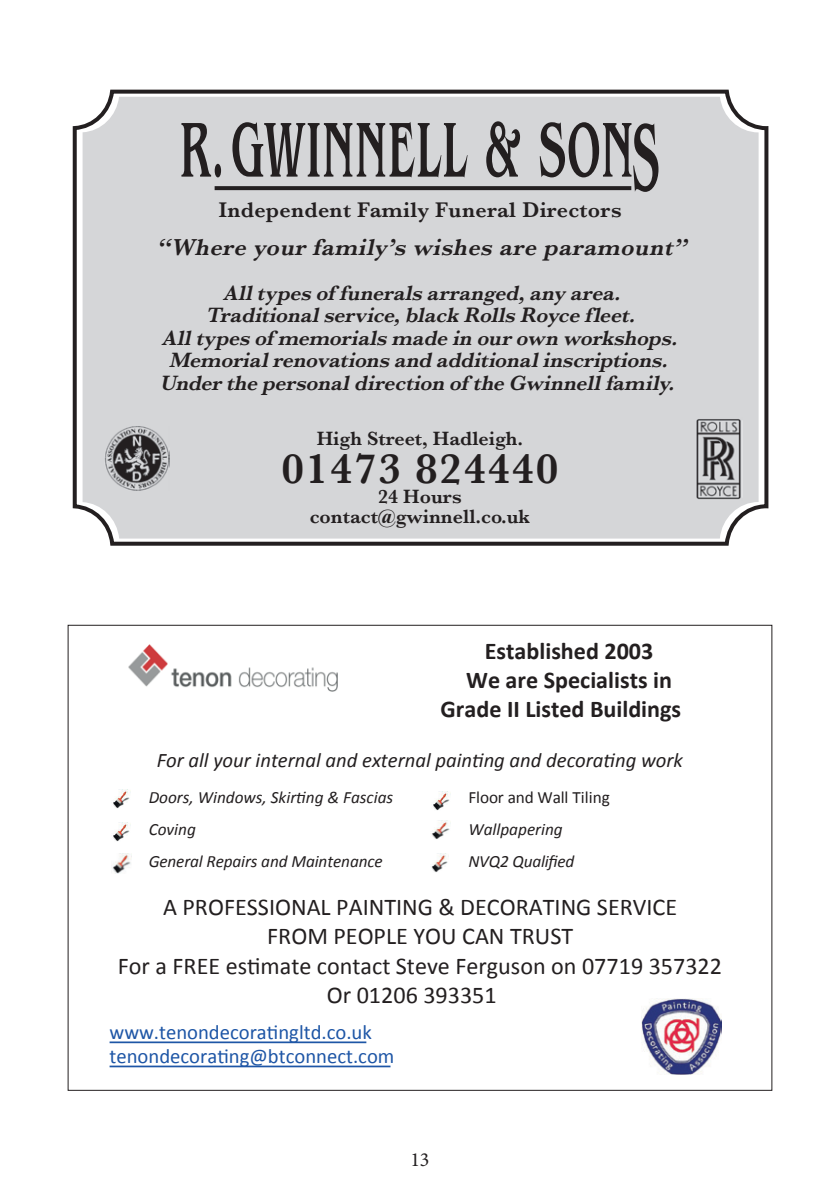
<style>
.page{position:relative;width:840px;height:1191px;background:#fff}
.page>*{position:absolute;margin:0;border:0;box-sizing:border-box;transform-origin:0 0}
.t1{font:500 condensed 81.6px "Benguiat Pro ITC";color:#231f20;scale:.67 1}
.t2{font:600 44px "Baskerville";letter-spacing:.045em;color:#231f20}
.t3{font:24.2px "Calibri";color:#231f20}
.t4{font:700 24.2px "Calibri";color:#231f20}
.t5{font:italic 600 24px "Baskerville";color:#231f20}
.t6{font:600 22px "Baskerville";letter-spacing:.015em;color:#231f20}
.t7{font:italic 600 21.6px/22.4px "Baskerville";color:#231f20;text-align:center}
.t8{font:20.6px/24.2px "Calibri";color:#1e56a6}
.t9{font:italic 20.6px "Calibri";color:#231f20}
.t10{font:600 20px/20px "Baskerville";color:#231f20;text-align:center}
.t11{font:20px "Minion Pro";color:#231f20}
.t12{font:italic 17.2px/32px "Calibri";color:#231f20}
.t13{font:17.2px "Calibri";letter-spacing:-.005em;color:#231f20}
.s1{font-size:101.2px}
</style>
<div class="page">
<img style="left:128px;top:645px;width:209px;height:46px">
<img style="left:113px;top:789px;width:17px;height:19px">
<img style="left:113px;top:822px;width:17px;height:19px">
<img style="left:112px;top:853px;width:20px;height:21px">
<img style="left:433px;top:791px;width:17px;height:19px">
<img style="left:432px;top:820px;width:18px;height:19px">
<img style="left:431px;top:853px;width:17px;height:19px">
<svg style="left:109px;top:1041px;width:257px;height:2px"></svg>
<svg style="left:109px;top:1065px;width:281px;height:2px"></svg>
<img style="left:641px;top:998px;width:79px;height:76px">
<div style="left:82px;top:97px;width:676px;height:441px;background:#d5d6d8;border-radius:37px"></div>
<img style="left:105px;top:426px;width:64px;height:65px">
<img style="left:696px;top:419px;width:45px;height:81px">
<svg style="left:214px;top:186px;width:417px;height:4px;background:#292526"></svg>
<div style="left:73px;top:90px;width:694px;height:456px;border:4px solid #231f20;border-radius:38px"></div>
<h1 class="t1" style="left:179px;top:104px;width:718px">R.GWINNELL &amp; SON<span class="s1">S</span></h1>
<p class="t6" style="left:219px;top:194px;width:404px">Independent Family Funeral Directors</p>
<p class="t5" style="left:156px;top:231px;width:538px">“Where yourfamily’s wishes are paramount”</p>
<p class="t7" style="left:160px;top:281px;width:524px">Alltypesof funeralsarranged,anyarea.<br>Traditionalservice,blackRollsRoycefleet.<br>Alltypesof memorialsmadein ourown workshops.<br>Memorialrenovationsand additionalinscriptions.<br>Underthepersonaldirection of theGwinnellfamily.</p>
<p class="t10" style="left:316px;top:429px;width:208px">High Street, Hadleigh.</p>
<h2 class="t2" style="left:282px;top:438px;width:277px">01473 824440</h2>
<p class="t10" style="left:309px;top:487px;width:222px">24 Hours contact@gwinnell.co.uk</p>
<p class="t4" style="left:484px;top:635px;width:170px">Established 2003</p>
<p class="t4" style="left:466px;top:664px;width:207px">We are Specialists in</p>
<p class="t4" style="left:440px;top:693px;width:242px">Grade II Listed Buildings</p>
<p class="t9" style="left:157px;top:746px;width:527px">For all your internal and external painting and decorating work</p>
<p class="t12" style="left:149px;top:781px;width:246px">Doors, Windows, Skirting &amp; Fascias<br>Coving<br>General Repairs and Maintenance</p>
<p class="t13" style="left:468px;top:786px;width:143px">Floor and Wall Tiling</p>
<p class="t12" style="left:468px;top:813px;width:108px">Wallpapering<br>NVQ2 Qualified</p>
<p class="t3" style="left:163px;top:892px;width:515px">A PROFESSIONAL PAINTING &amp; DECORATING SERVICE</p>
<p class="t3" style="left:267px;top:921px;width:307px">FROM PEOPLE YOU CAN TRUST</p>
<p class="t3" style="left:118px;top:951px;width:605px">For a FREE estimate contact Steve Ferguson on 07719 357322</p>
<p class="t3" style="left:327px;top:980px;width:171px">Or 01206 393351</p>
<p class="t8" style="left:109px;top:1020px;width:286px">www.tenondecoratingltd.co.uk tenondecorating@btconnect.com</p>
<p class="t11" style="left:410px;top:1146px;width:21px">13</p>
</div>
